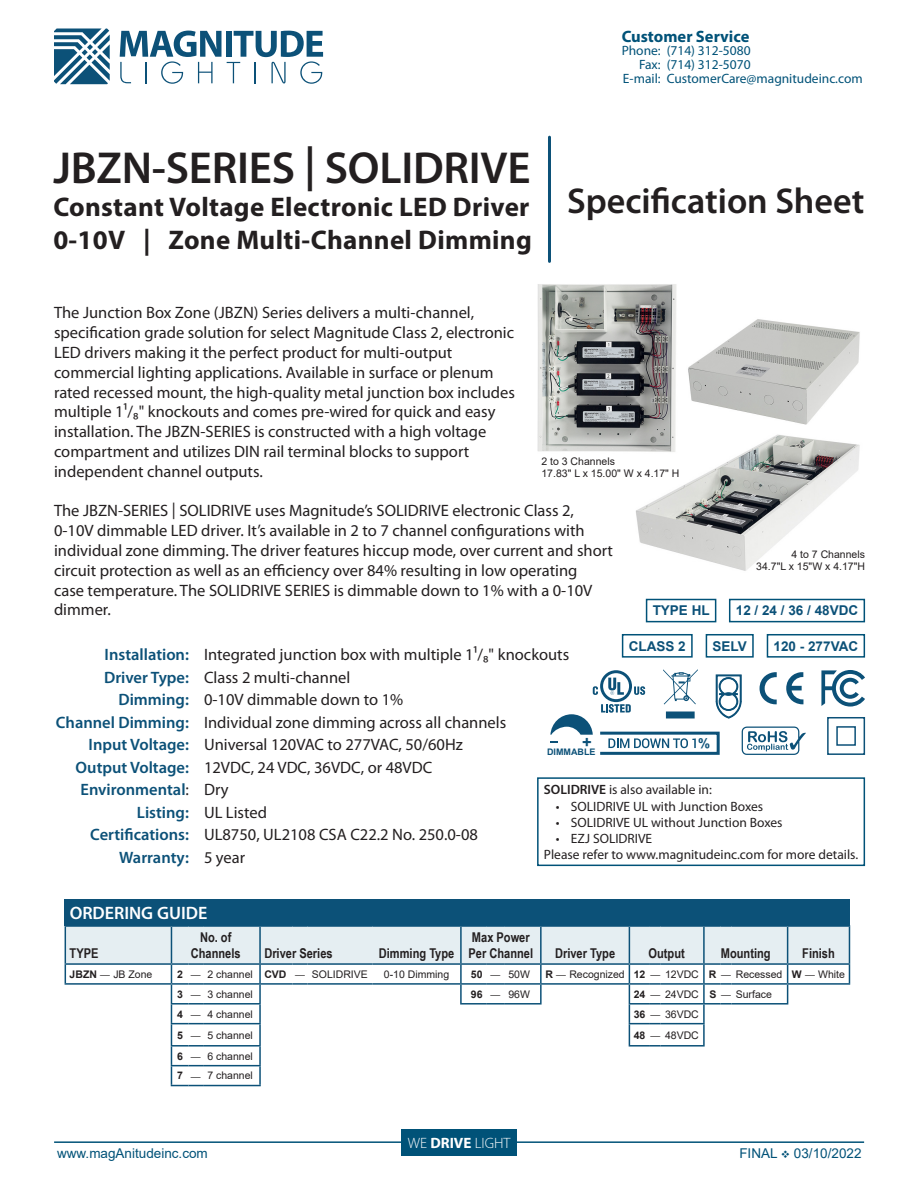
<style>
.page{position:relative;width:918px;height:1188px;background:#fff}
.page>*{position:absolute;margin:0;border:0;box-sizing:border-box;transform-origin:0 0}
.t1{font:600 45px "Myriad Pro";letter-spacing:-.005em;color:#231f20}
.t2{font:600 36px "Myriad Pro";color:#231f20}
.t3{font:700 27px/32.4px "Myriad Pro";letter-spacing:.01em;color:#231f20}
.t4{font:600 18px "Myriad Pro";color:#fff}
.t5{font:16.5px/19.8px "Myriad Pro";color:#231f20}
.t6{font:600 16.5px "Myriad Pro";color:#0c5178}
.t7{font:700 16.5px "Myriad Pro";color:#005278}
.t8{font:700 16.5px "Arial";color:#0c5178}
.t9{font:300 15px "Myriad Pro";color:#fff}
.t10{font:13.5px "Myriad Pro";color:#231f20}
.t11{font:700 13.5px "Arial Narrow";color:#231f20}
.t12{font:13.5px "Myriad Pro";color:#005278}
.t13{font:700 13.5px "Arial";color:#0c5178}
.t14{font:13.5px "Arial";color:#005278}
.t15{font:10.5px "Arial";color:#231f20}
.t16{font:700 10.5px "Arial";color:#231f20}
.t17{font:10.5px "Myriad Pro";color:#231f20}
.t18{font:700 9px "Arial";color:#0c5178}
.s1{font-weight:600;color:#0c5178}
.s2{font-weight:400;color:#231f20}
.s3{font-weight:600}
.s4{font-weight:700}
.s5{font-family:"Myriad Pro"}
</style>
<div class="page">
<svg style="left:54px;top:29px;width:56px;height:55px"></svg>
<svg style="left:120px;top:31px;width:203px;height:53px"></svg>
<hr style="left:54px;top:1141px;width:810px;height:2px;background:#005278">
<div style="left:402px;top:1129px;width:115px;height:26px;background:#005278"></div>
<hr style="left:548px;top:137px;width:3px;height:124px;background:#0c5178">
<img style="left:636px;top:434px;width:224px;height:137px">
<img style="left:537px;top:284px;width:144px;height:170px">
<img style="left:688px;top:319px;width:172px;height:106px">
<div style="left:646px;top:599px;width:70px;height:23px;border:2px solid #005278"></div>
<div style="left:729px;top:599px;width:136px;height:23px;border:2px solid #005278"></div>
<div style="left:622px;top:634px;width:71px;height:24px;border:2px solid #005278"></div>
<div style="left:706px;top:634px;width:48px;height:24px;border:2px solid #005278"></div>
<div style="left:767px;top:634px;width:98px;height:24px;border:2px solid #005278"></div>
<div style="left:599px;top:732px;width:121px;height:23px;border:3px solid #0c5178"></div>
<svg style="left:742px;top:727px;width:63px;height:28px"></svg>
<div style="left:827px;top:717px;width:38px;height:38px;background:#fff;border:2px solid #0c5178"></div>
<div style="left:836px;top:726px;width:20px;height:20px;background:#fff;border:2px solid #0c5178"></div>
<svg style="left:786px;top:672px;width:17px;height:32px"></svg>
<svg style="left:760px;top:672px;width:17px;height:32px"></svg>
<svg style="left:821px;top:670px;width:44px;height:37px"></svg>
<svg style="left:715px;top:655px;width:27px;height:64px"></svg>
<svg style="left:550px;top:669px;width:148px;height:79px"></svg>
<div style="left:537px;top:777px;width:328px;height:89px;border:2px solid #005278"></div>
<div style="left:65px;top:899px;width:785px;height:27px;background:#0c5178"></div>
<svg style="left:65px;top:926px;width:785px;height:160px"></svg>
<p class="t7" style="left:622px;top:25px;width:129px">Customer Service</p>
<p class="t12" style="left:622px;top:43px;width:130px">Phone: (714) 312-5080</p>
<p class="t12" style="left:639px;top:56px;width:113px">Fax: (714) 312-5070</p>
<p class="t12" style="left:623px;top:70px;width:241px">E-mail: CustomerCare@magnitudeinc.com</p>
<h1 class="t1" style="left:53px;top:140px;width:479px">JBZN-SERIES | SOLIDRIVE</h1>
<h3 class="t3" style="left:53px;top:190px;width:480px">Constant Voltage Electronic LED Driver<br>0-10V | Zone Multi-Channel Dimming</h3>
<h2 class="t2" style="left:567px;top:178px;width:299px">Specification Sheet</h2>
<p class="t5" style="left:54px;top:303px;width:462px">The Junction Box Zone (JBZN) Series delivers a multi-channel, specification grade solution for select Magnitude Class 2, electronic LED drivers making it the perfect product for multi-output commercial lighting applications. Available in surface or plenum rated recessed mount, the high-quality metal junction box includes multiple 11/₈" knockouts and comes pre-wired for quick and easy installation. The JBZN-SERIES is constructed with a high voltage compartment and utilizes DIN rail terminal blocks to support independent channel outputs.</p>
<p class="t5" style="left:54px;top:501px;width:561px">The JBZN-SERIES | SOLIDRIVE uses Magnitude’s SOLIDRIVE electronic Class 2, 0-10V dimmable LED driver. It’s available in 2 to 7 channel configurations with individual zone dimming. The driver features hiccup mode, over current and short circuit protection as well as an efficiency over 84% resulting in low operating<br>case temperature. The SOLIDRIVE SERIES is dimmable down to 1% with a 0-10V dimmer.</p>
<p class="t5" style="left:105px;top:645px;width:466px"><span class="s1">Installation:</span> Integrated junction box with multiple 11/₈" knockouts</p>
<p class="t5" style="left:104px;top:667px;width:248px"><span class="s1">Driver Type:</span> Class 2 multi-channel</p>
<p class="t5" style="left:118px;top:690px;width:286px"><span class="s1">Dimming:</span> 0-10V dimmable down to 1%</p>
<p class="t5" style="left:56px;top:712px;width:452px"><span class="s1">Channel Dimming:</span> Individual zone dimming across all channels</p>
<p class="t5" style="left:89px;top:735px;width:376px"><span class="s1">Input Voltage:</span> Universal 120VAC to 277VAC, 50/60Hz</p>
<p class="t5" style="left:76px;top:757px;width:358px"><span class="s1">Output Voltage:</span> 12VDC, 24 VDC, 36VDC, or 48VDC</p>
<p class="t6" style="left:81px;top:779px;width:150px">Environmental<span class="s2">: Dry</span></p>
<p class="t6" style="left:137px;top:802px;width:132px">Listing: <span class="s2">UL Listed</span></p>
<p class="t5" style="left:90px;top:825px;width:389px"><span class="s1">Certifications:</span> UL8750, UL2108 CSA C22.2 No. 250.0-08</p>
<p class="t6" style="left:119px;top:847px;width:127px">Warranty: <span class="s2">5 year</span></p>
<p class="t15" style="left:541px;top:454px;width:75px">2 to 3 Channels</p>
<p class="t15" style="left:541px;top:466px;width:140px">17.83" L x 15.00" W x 4.17" H</p>
<p class="t15" style="left:792px;top:547px;width:75px">4 to 7 Channels</p>
<p class="t15" style="left:756px;top:559px;width:110px">34.7"L x 15"W x 4.17"H</p>
<p class="t13" style="left:653px;top:601px;width:59px">TYPE HL</p>
<p class="t13" style="left:736px;top:601px;width:124px">12 / 24 / 36 / 48VDC</p>
<p class="t13" style="left:629px;top:636px;width:59px">CLASS 2</p>
<p class="t13" style="left:713px;top:636px;width:36px">SELV</p>
<p class="t13" style="left:774px;top:636px;width:86px">120 - 277VAC</p>
<p class="t8" style="left:582px;top:730px;width:11px">+</p>
<p class="t13" style="left:698px;top:734px;width:14px">%</p>
<p class="t10" style="left:544px;top:782px;width:169px"><span class="s3">SOLIDRIVE</span> is also available in:</p>
<p class="t10" style="left:556px;top:798px;width:209px">• SOLIDRIVE UL with Junction Boxes</p>
<p class="t10" style="left:556px;top:814px;width:228px">• SOLIDRIVE UL without Junction Boxes</p>
<p class="t10" style="left:556px;top:830px;width:98px">• EZJ SOLIDRIVE</p>
<p class="t10" style="left:544px;top:846px;width:316px">Please refer to www.magnitudeinc.com for more details.</p>
<p class="t18" style="left:547px;top:745px;width:50px">DIMMABLE</p>
<p class="t4" style="left:70px;top:902px;width:139px">ORDERING GUIDE</p>
<p class="t11" style="left:70px;top:943px;width:30px">TYPE</p>
<p class="t11" style="left:200px;top:927px;width:33px">No. of</p>
<p class="t11" style="left:191px;top:943px;width:51px">Channels</p>
<p class="t11" style="left:264px;top:943px;width:70px">Driver Series</p>
<p class="t11" style="left:379px;top:943px;width:77px">Dimming Type</p>
<p class="t11" style="left:472px;top:927px;width:59px">Max Power</p>
<p class="t11" style="left:469px;top:943px;width:66px">Per Channel</p>
<p class="t11" style="left:555px;top:943px;width:62px">Driver Type</p>
<p class="t11" style="left:649px;top:943px;width:38px">Output</p>
<p class="t11" style="left:721px;top:943px;width:51px">Mounting</p>
<p class="t11" style="left:802px;top:943px;width:34px">Finish</p>
<p class="t15" style="left:70px;top:967px;width:84px"><span class="s4">JBZN</span> <span class="s5">—</span> JB Zone</p>
<p class="t16" style="left:177px;top:967px;width:7px">2</p>
<p class="t17" style="left:191px;top:968px;width:12px">—</p>
<p class="t15" style="left:207px;top:967px;width:47px">2 channel</p>
<p class="t16" style="left:264px;top:967px;width:24px">CVD</p>
<p class="t17" style="left:295px;top:968px;width:12px">—</p>
<p class="t15" style="left:312px;top:967px;width:58px">SOLIDRIVE</p>
<p class="t15" style="left:384px;top:967px;width:67px">0-10 Dimming</p>
<p class="t16" style="left:471px;top:967px;width:13px">50</p>
<p class="t17" style="left:490px;top:968px;width:12px">—</p>
<p class="t15" style="left:508px;top:967px;width:23px">50W</p>
<p class="t15" style="left:545px;top:967px;width:81px"><span class="s4">R</span> <span class="s5">—</span> Recognized</p>
<p class="t15" style="left:634px;top:967px;width:67px"><span class="s4">12</span> <span class="s5">—</span> 12VDC</p>
<p class="t15" style="left:709px;top:967px;width:75px"><span class="s4">R</span> <span class="s5">—</span> Recessed</p>
<p class="t15" style="left:792px;top:967px;width:55px"><span class="s4">W</span> <span class="s5">—</span> White</p>
<p class="t16" style="left:177px;top:987px;width:7px">3</p>
<p class="t17" style="left:191px;top:988px;width:12px">—</p>
<p class="t15" style="left:207px;top:987px;width:47px">3 channel</p>
<p class="t16" style="left:471px;top:987px;width:13px">96</p>
<p class="t17" style="left:490px;top:988px;width:12px">—</p>
<p class="t15" style="left:508px;top:987px;width:23px">96W</p>
<p class="t15" style="left:634px;top:987px;width:67px"><span class="s4">24</span> <span class="s5">—</span> 24VDC</p>
<p class="t15" style="left:709px;top:987px;width:64px"><span class="s4">S</span> <span class="s5">—</span> Surface</p>
<p class="t16" style="left:177px;top:1006px;width:7px">4</p>
<p class="t17" style="left:191px;top:1008px;width:12px">—</p>
<p class="t15" style="left:207px;top:1007px;width:47px">4 channel</p>
<p class="t15" style="left:634px;top:1007px;width:67px"><span class="s4">36</span> <span class="s5">—</span> 36VDC</p>
<p class="t16" style="left:177px;top:1027px;width:7px">5</p>
<p class="t17" style="left:191px;top:1029px;width:12px">—</p>
<p class="t15" style="left:207px;top:1028px;width:47px">5 channel</p>
<p class="t15" style="left:634px;top:1028px;width:67px"><span class="s4">48</span> <span class="s5">—</span> 48VDC</p>
<p class="t16" style="left:177px;top:1048px;width:7px">6</p>
<p class="t17" style="left:191px;top:1050px;width:12px">—</p>
<p class="t15" style="left:207px;top:1049px;width:47px">6 channel</p>
<p class="t16" style="left:177px;top:1068px;width:7px">7</p>
<p class="t17" style="left:191px;top:1070px;width:12px">—</p>
<p class="t15" style="left:207px;top:1069px;width:47px">7 channel</p>
<p class="t9" style="left:408px;top:1134px;width:104px">WE <span class="s4">DRIVE</span> LIGHT</p>
<p class="t14" style="left:57px;top:1144px;width:152px">www.magAnitudeinc.com</p>
<p class="t14" style="left:739px;top:1144px;width:124px">FINAL ❖ 03/10/2022</p>
</div>
